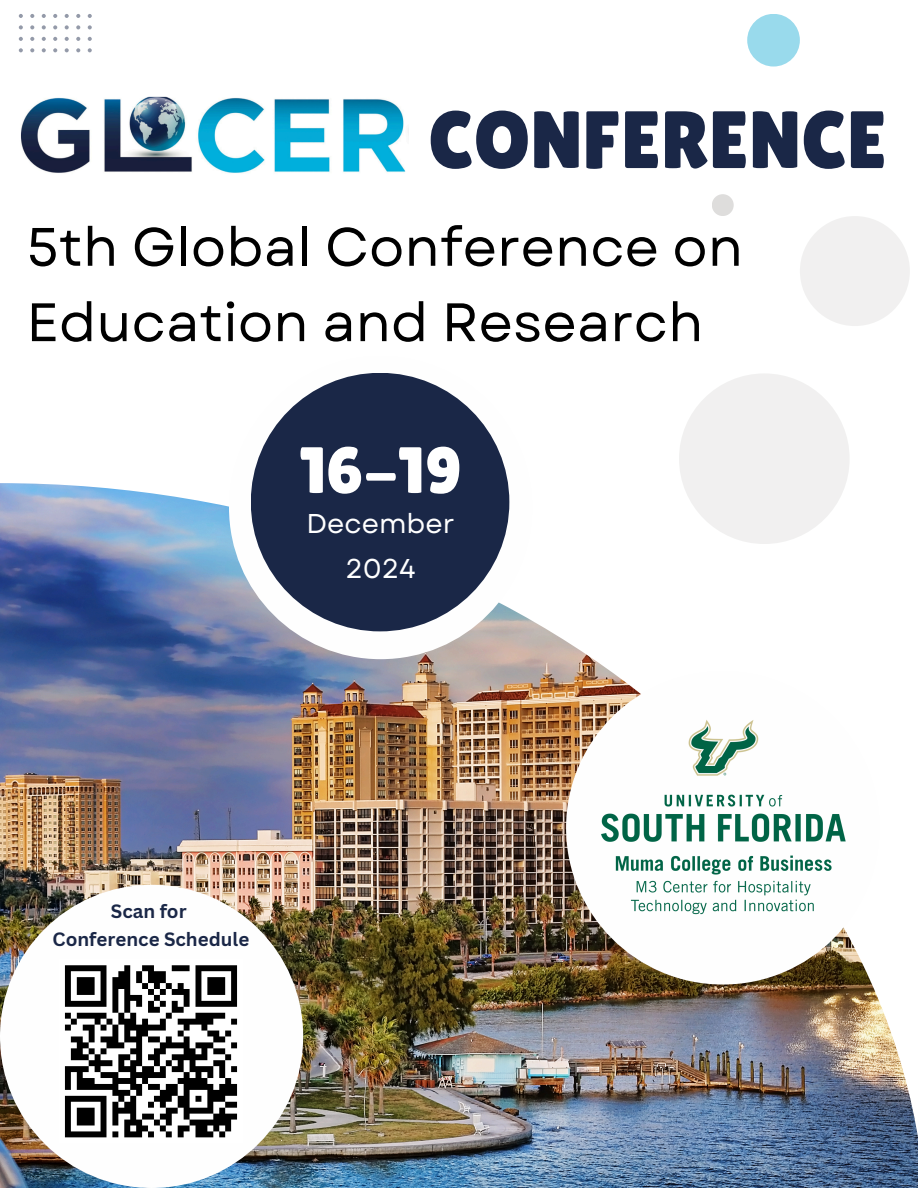
<style>
.page{position:relative;width:918px;height:1188px;background:#fff}
.page>*{position:absolute;margin:0;border:0;box-sizing:border-box;transform-origin:0 0}
.t1{font:81.15px "Lilita One";color:#1a2747}
.t2{font:65.4px "Lilita One";color:#fff}
.t3{font:54px/75.3px "Garet";color:#000}
.t4{font:27.15px "Garet";color:#fff}
.t5{font:700 18.75px "Canva Sans";color:#1a2747}
</style>
<div class="page">
<div style="left:679px;top:373px;width:171px;height:171px;background:#f1f0f0;border-radius:50%"></div>
<img style="left:0;top:483px;width:918px;height:705px">
<div style="left:712px;top:194px;width:22px;height:22px;background:#dedddc;border-radius:50%"></div>
<svg style="left:65px;top:14px;width:4px;height:4px"></svg>
<svg style="left:76px;top:14px;width:4px;height:4px"></svg>
<svg style="left:88px;top:14px;width:4px;height:4px"></svg>
<svg style="left:53px;top:14px;width:4px;height:4px"></svg>
<svg style="left:42px;top:14px;width:4px;height:4px"></svg>
<svg style="left:65px;top:25px;width:4px;height:4px"></svg>
<svg style="left:76px;top:25px;width:4px;height:4px"></svg>
<svg style="left:88px;top:25px;width:4px;height:4px"></svg>
<svg style="left:53px;top:25px;width:4px;height:4px"></svg>
<svg style="left:42px;top:25px;width:4px;height:4px"></svg>
<svg style="left:65px;top:37px;width:4px;height:4px"></svg>
<svg style="left:76px;top:37px;width:4px;height:4px"></svg>
<svg style="left:88px;top:37px;width:4px;height:4px"></svg>
<svg style="left:53px;top:37px;width:4px;height:4px"></svg>
<svg style="left:42px;top:37px;width:4px;height:4px"></svg>
<svg style="left:65px;top:48px;width:4px;height:4px"></svg>
<svg style="left:76px;top:48px;width:4px;height:4px"></svg>
<svg style="left:88px;top:48px;width:4px;height:4px"></svg>
<svg style="left:53px;top:48px;width:4px;height:4px"></svg>
<svg style="left:42px;top:48px;width:4px;height:4px"></svg>
<svg style="left:30px;top:14px;width:4px;height:4px"></svg>
<svg style="left:19px;top:14px;width:4px;height:4px"></svg>
<svg style="left:30px;top:25px;width:4px;height:4px"></svg>
<svg style="left:19px;top:25px;width:4px;height:4px"></svg>
<svg style="left:30px;top:37px;width:4px;height:4px"></svg>
<svg style="left:19px;top:37px;width:4px;height:4px"></svg>
<svg style="left:30px;top:48px;width:4px;height:4px"></svg>
<svg style="left:19px;top:48px;width:4px;height:4px"></svg>
<div style="left:800px;top:216px;width:110px;height:110px;background:#f1f0f0;border-radius:50%"></div>
<div style="left:747px;top:14px;width:53px;height:53px;background:#99daec;border-radius:50%"></div>
<div style="left:566px;top:671px;width:313px;height:314px;background:#fefefe;border-radius:50%"></div>
<img style="left:556px;top:704px;width:333px;height:227px">
<img style="left:21px;top:96px;width:385px;height:77px">
<div style="left:229px;top:356px;width:303px;height:303px;background:#fefefe;border-radius:50%"></div>
<div style="left:251px;top:373px;width:258px;height:258px;background:#1a2747;border-radius:50%"></div>
<div style="left:0;top:885px;width:303px;height:303px;background:#fefefe;border-radius:50%"></div>
<svg style="left:64px;top:965px;width:174px;height:173px"></svg>
<h1 class="t1" style="left:428px;top:93px;width:460px">CONFERENCE</h1>
<h3 class="t3" style="left:26px;top:209px;width:718px">5th Global Conference on<br>Education and Research</h3>
<h2 class="t2" style="left:300px;top:433px;width:164px">16-19</h2>
<h4 class="t4" style="left:307px;top:504px;width:149px">December</h4>
<h4 class="t4" style="left:345px;top:548px;width:72px">2024</h4>
<p class="t5" style="left:111px;top:898px;width:77px">Scan for</p>
<p class="t5" style="left:53px;top:926px;width:198px">Conference Schedule</p>
</div>
